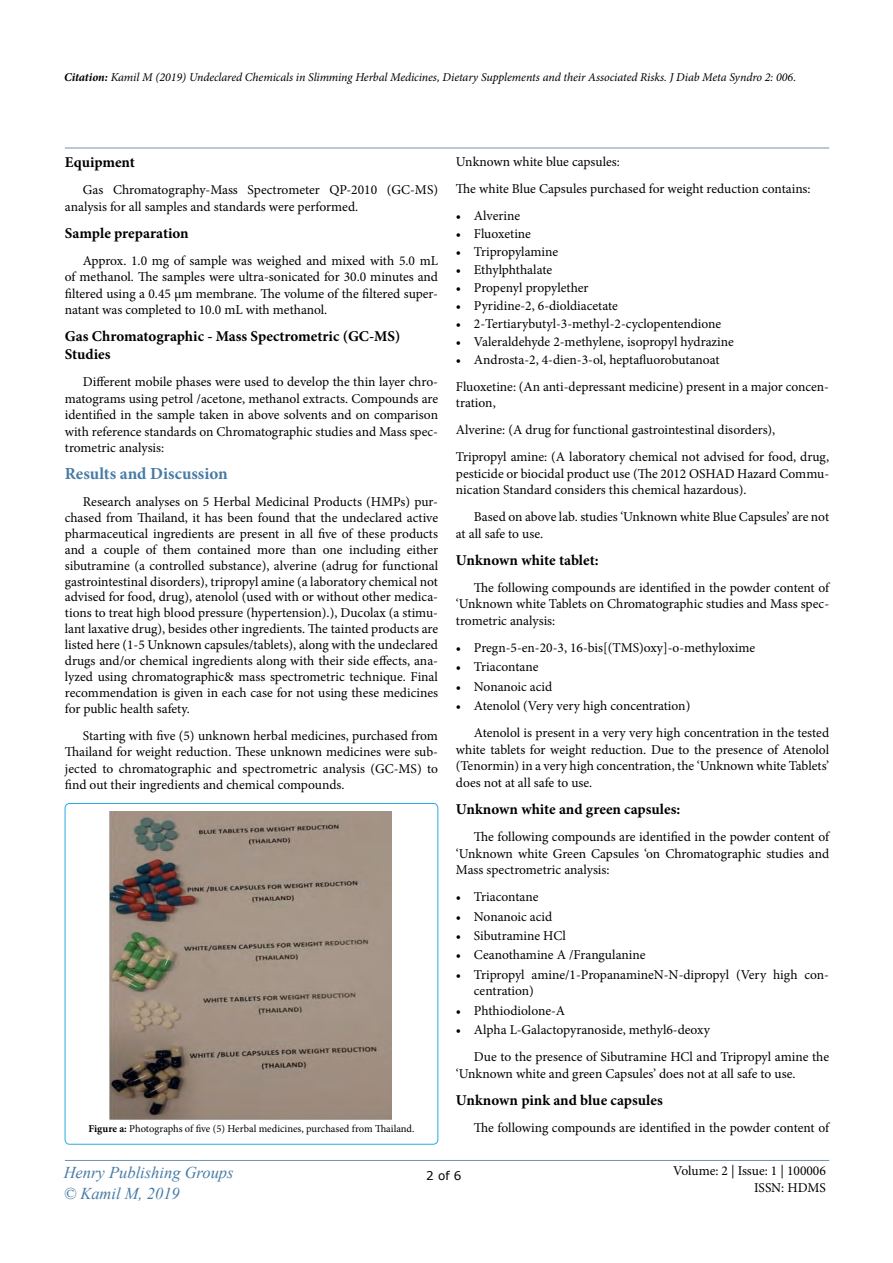
<style>
.page{position:relative;width:893px;height:1263px;background:#fff}
.page>*{position:absolute;margin:0;border:0;box-sizing:border-box;transform-origin:0 0}
.t1{font:700 16.95px "Minion Pro";color:#477ba5}
.t2{font:italic 16.5px/21px "Times New Roman";color:#477ba5}
.t3{font:700 15px/18px "Minion Pro";color:#000}
.t4{font:13.5px/16.5px "Minion Pro";color:#000}
.t5{font:italic 12px "Minion Pro";letter-spacing:-.005em;color:#000}
.t6{font:12px "MS Reference Sans Serif";color:#000}
.t7{font:10.5px "Minion Pro";letter-spacing:-.005em;color:#000}
.s1{font-weight:700}
</style>
<div class="page">
<hr style="left:65px;top:148px;width:764px;height:1px;background:#7193b6">
<hr style="left:65px;top:1160px;width:764px;height:1px;background:#7193b6">
<div style="left:65px;top:803px;width:373px;height:341px;border:1px solid #29abe2;border-radius:5px"></div>
<img style="left:109px;top:812px;width:282px;height:307px">
<p class="t5" style="left:64px;top:69px;width:734px"><span class="s1">Citation:</span> Kamil M (2019) Undeclared Chemicals in Slimming Herbal Medicines, Dietary Supplements and their Associated Risks. J Diab Meta Syndro 2: 006.</p>
<p class="t3" style="left:65px;top:153px;width:72px">Equipment</p>
<p class="t4" style="left:65px;top:181px;width:375px;text-indent:18px">Gas Chromatography-Mass Spectrometer QP-2010 (GC-MS) analysis for all samples and standards were performed.</p>
<p class="t3" style="left:65px;top:224px;width:125px">Sample preparation</p>
<p class="t4" style="left:65px;top:252px;width:375px;text-align:justify;text-indent:18px">Approx. 1.0 mg of sample was weighed and mixed with 5.0 mL of methanol. The samples were ultra-sonicated for 30.0 minutes and filtered using a 0.45 μm membrane. The volume of the filtered super&shy;natant was completed to 10.0 mL with methanol.</p>
<p class="t3" style="left:65px;top:327px;width:337px">Gas Chromatographic - Mass Spectrometric (GC-MS)<br>Studies</p>
<p class="t4" style="left:65px;top:373px;width:375px;text-align:justify;text-indent:18px">Different mobile phases were used to develop the thin layer chro&shy;matograms using petrol /acetone, methanol extracts. Compounds are identified in the sample taken in above solvents and on comparison with reference standards on Chromatographic studies and Mass spec&shy;trometric analysis:</p>
<p class="t1" style="left:65px;top:462px;width:164px">Results and Discussion</p>
<p class="t4" style="left:65px;top:494px;width:375px;line-height:15.9px;text-align:justify;text-indent:18px">Research analyses on 5 Herbal Medicinal Products (HMPs) pur&shy;chased from Thailand, it has been found that the undeclared active pharmaceutical ingredients are present in all five of these products and a couple of them contained more than one including either sibutramine (a controlled substance), alverine (adrug for functional gastrointestinal disorders), tripropyl amine (a laboratory chemical not advised for food, drug), atenolol (used with or without other medica&shy;tions to treat high blood pressure (hypertension).), Ducolax (a stimu&shy;lant laxative drug), besides other ingredients. The tainted products are listed here (1-5 Unknown capsules/tablets), along with the undeclared drugs and/or chemical ingredients along with their side effects, ana&shy;lyzed using chromatographic&amp; mass spectrometric technique. Final recommendation is given in each case for not using these medicines for public health safety.</p>
<p class="t4" style="left:65px;top:727px;width:375px;text-align:justify;text-indent:18px">Starting with five (5) unknown herbal medicines, purchased from Thailand for weight reduction. These unknown medicines were sub&shy;jected to chromatographic and spectrometric analysis (GC-MS) to find out their ingredients and chemical compounds.</p>
<p class="t4" style="left:456px;top:148px;width:356px;line-height:27px">Unknown white blue capsules:<br>The white Blue Capsules purchased for weight reduction contains:</p>
<p class="t4" style="left:456px;top:207px;width:66px">• Alverine</p>
<p class="t4" style="left:456px;top:225px;width:77px">• Fluoxetine</p>
<p class="t4" style="left:456px;top:243px;width:104px">• Tripropylamine</p>
<p class="t4" style="left:456px;top:261px;width:98px">• Ethylphthalate</p>
<p class="t4" style="left:456px;top:279px;width:134px">• Propenyl propylether</p>
<p class="t4" style="left:456px;top:297px;width:163px">• Pyridine-2, 6-dioldiacetate</p>
<p class="t4" style="left:456px;top:315px;width:267px">• 2-Tertiarybutyl-3-methyl-2-cyclopentendione</p>
<p class="t4" style="left:456px;top:333px;width:280px">• Valeraldehyde 2-methylene, isopropyl hydrazine</p>
<p class="t4" style="left:456px;top:346px;width:375px;line-height:27px">• Androsta-2, 4-dien-3-ol, heptafluorobutanoat<br>Fluoxetine: (An anti-depressant medicine) present in a major concen-</p>
<p class="t4" style="left:456px;top:390px;width:375px;line-height:27px">tration,<br>Alverine: (A drug for functional gastrointestinal disorders),<br>Tripropyl amine: (A laboratory chemical not advised for food, drug,</p>
<p class="t4" style="left:456px;top:465px;width:375px">pesticide or biocidal product use (The 2012 OSHAD Hazard Commu&shy;nication Standard considers this chemical hazardous).</p>
<p class="t4" style="left:456px;top:509px;width:375px;text-indent:18px">Based on above lab. studies ‘Unknown white Blue Capsules’ are not at all safe to use.</p>
<p class="t3" style="left:456px;top:551px;width:144px">Unknown white tablet:</p>
<p class="t4" style="left:456px;top:579px;width:375px;text-align:justify;text-indent:18px">The following compounds are identified in the powder content of ‘Unknown white Tablets on Chromatographic studies and Mass spec&shy;trometric analysis:</p>
<p class="t4" style="left:456px;top:639px;width:301px">• Pregn-5-en-20-3, 16-bis[(TMS)oxy]-o-methyloxime</p>
<p class="t4" style="left:456px;top:659px;width:84px">• Triacontane</p>
<p class="t4" style="left:456px;top:678px;width:98px">• Nonanoic acid</p>
<p class="t4" style="left:474px;top:693px;width:357px;line-height:27px;text-indent:-18px">• Atenolol (Very very high concentration)<br>Atenolol is present in a very very high concentration in the tested</p>
<p class="t4" style="left:456px;top:741px;width:375px;text-align:justify">white tablets for weight reduction. Due to the presence of Atenolol (Tenormin) in a very high concentration, the ‘Unknown white Tablets’ does not at all safe to use.</p>
<p class="t3" style="left:456px;top:800px;width:226px">Unknown white and green capsules:</p>
<p class="t4" style="left:456px;top:828px;width:375px;text-align:justify;text-indent:18px">The following compounds are identified in the powder content of ‘Unknown white Green Capsules ‘on Chromatographic studies and Mass spectrometric analysis:</p>
<p class="t4" style="left:456px;top:888px;width:84px">• Triacontane</p>
<p class="t4" style="left:456px;top:908px;width:98px">• Nonanoic acid</p>
<p class="t4" style="left:456px;top:927px;width:112px">• Sibutramine HCl</p>
<p class="t4" style="left:456px;top:947px;width:191px">• Ceanothamine A /Frangulanine</p>
<p class="t4" style="left:474px;top:966px;width:357px;text-indent:-18px">• Tripropyl amine/1-PropanamineN-N-dipropyl (Very high con&shy;centration)</p>
<p class="t4" style="left:456px;top:1002px;width:111px">• Phthiodiolone-A</p>
<p class="t4" style="left:474px;top:1017px;width:357px;line-height:27px;text-indent:-18px">• Alpha L-Galactopyranoside, methyl6-deoxy<br>Due to the presence of Sibutramine HCl and Tripropyl amine the</p>
<p class="t4" style="left:456px;top:1065px;width:341px">‘Unknown white and green Capsules’ does not at all safe to use.</p>
<p class="t3" style="left:456px;top:1091px;width:208px">Unknown pink and blue capsules</p>
<p class="t7" style="left:88px;top:1121px;width:327px"><span class="s1">Figure a:</span> Photographs of five (5) Herbal medicines, purchased from Thailand.</p>
<p class="t4" style="left:474px;top:1119px;width:357px">The following compounds are identified in the powder content of</p>
<p class="t2" style="left:64px;top:1161px;width:171px">Henry Publishing Groups © Kamil M, 2019</p>
<p class="t4" style="left:673px;top:1163px;width:154px;text-align:right">Volume: 2 | Issue: 1 | 100006<br>ISSN: HDMS</p>
<p class="t6" style="left:426px;top:1167px;width:37px">2 of 6</p>
</div>
